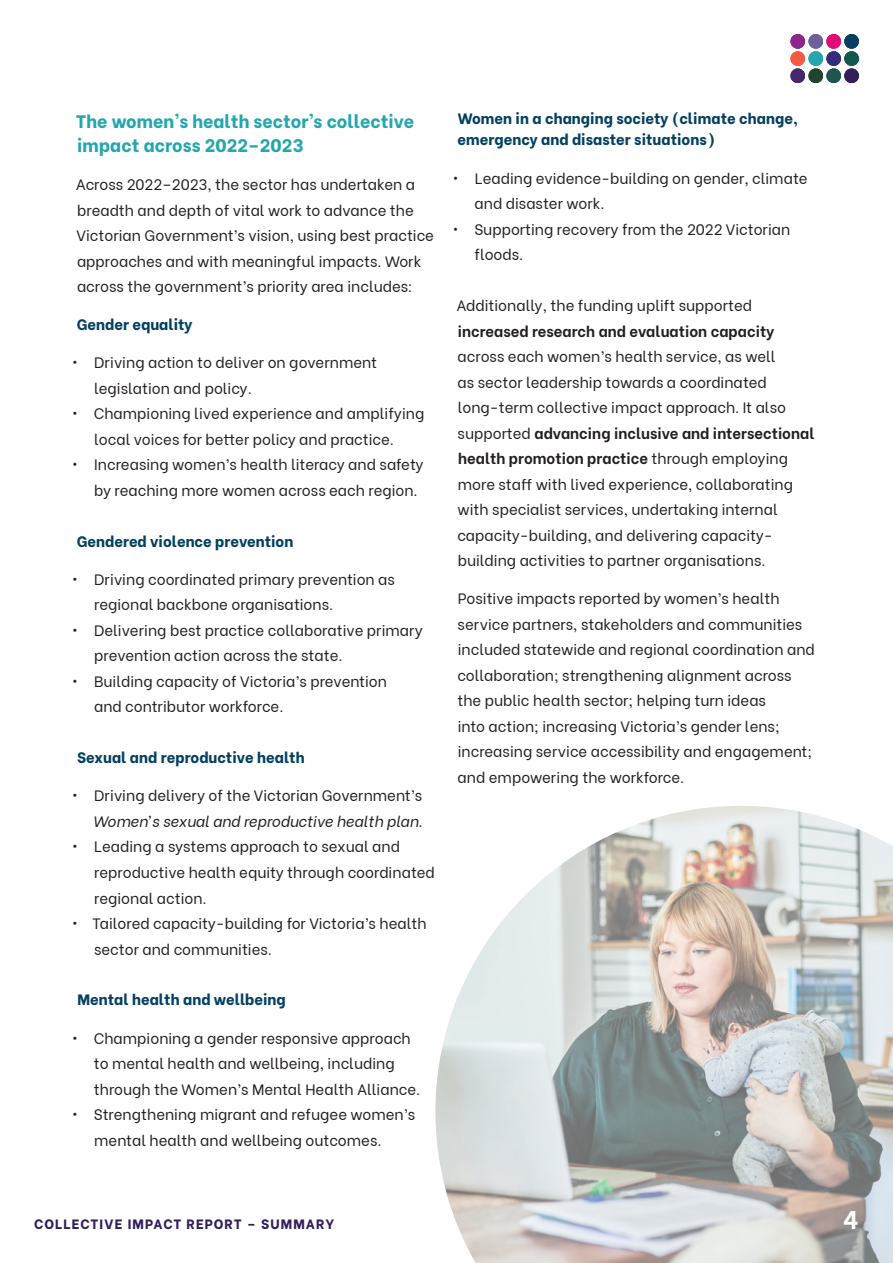
<style>
.page{position:relative;width:893px;height:1263px;background:#fff}
.page>*{position:absolute;margin:0;border:0;box-sizing:border-box;transform-origin:0 0}
.t1{font:700 25.5px "Be Vietnam";color:#fff}
.H3_WHS{font:800 18px/24px "Be Vietnam";color:#23a6ad}
.P_WHS_Paragraph_Main{font:15px/25.5px "Be Vietnam";color:#231f20}
.P_WHS_List_Paragraph{font:15px/25.5px "Be Vietnam";color:#231f20}
.H5_WHS{font:800 15px/21px "Be Vietnam";color:#034061}
.t2{font:800 13.5px "Be Vietnam";letter-spacing:.08em;color:#321f5c}
.s1{font-style:italic}
.s2{font-weight:700}
</style>
<div class="page">
<div style="left:790px;top:34px;width:15px;height:15px;background:#8d278b;border-radius:50%"></div>
<div style="left:808px;top:34px;width:15px;height:15px;background:#6a619a;border-radius:50%"></div>
<div style="left:826px;top:34px;width:15px;height:15px;background:#e30978;border-radius:50%"></div>
<div style="left:844px;top:34px;width:15px;height:15px;background:#034061;border-radius:7px"></div>
<div style="left:790px;top:51px;width:15px;height:15px;background:#f15c42;border-radius:50%"></div>
<div style="left:808px;top:51px;width:15px;height:15px;background:#23a6ad;border-radius:50%"></div>
<div style="left:826px;top:51px;width:15px;height:15px;background:#342d7b;border-radius:50%"></div>
<div style="left:844px;top:51px;width:15px;height:15px;background:#10594f;border-radius:7px"></div>
<div style="left:790px;top:68px;width:15px;height:15px;background:#47276e;border-radius:50%"></div>
<div style="left:808px;top:68px;width:15px;height:15px;background:#1f452d;border-radius:50%"></div>
<div style="left:826px;top:68px;width:15px;height:15px;background:#205451;border-radius:50%"></div>
<div style="left:844px;top:68px;width:15px;height:15px;background:#321f5c;border-radius:7px"></div>
<img style="left:435px;top:806px;width:458px;height:457px">
<h3 class="H3_WHS" style="left:76px;top:107px;width:340px">The women’s health sector’s collective impact across 2022–2023</h3>
<p class="P_WHS_Paragraph_Main" style="left:76px;top:170px;width:360px">Across 2022–2023, the sector has undertaken a breadth and depth of vital work to advance the Victorian Government’s vision, using best practice approaches and with meaningful impacts. Work across the government’s priority area includes:</p>
<h5 class="H5_WHS" style="left:77px;top:313px;width:117px">Gender equality</h5>
<p class="P_WHS_List_Paragraph" style="left:94px;top:349px;width:284px;text-indent:-22px">• Driving action to deliver on government legislation and policy.</p>
<p class="P_WHS_List_Paragraph" style="left:73px;top:400px;width:353px;text-align:center">• Championing lived experience and amplifying local voices for better policy and practice.</p>
<p class="P_WHS_List_Paragraph" style="left:94px;top:451px;width:331px;text-indent:-22px">• Increasing women’s health literacy and safety by reaching more women across each region.</p>
<h5 class="H5_WHS" style="left:77px;top:529px;width:218px">Gendered violence prevention</h5>
<p class="P_WHS_List_Paragraph" style="left:94px;top:565px;width:302px;text-indent:-22px">• Driving coordinated primary prevention as regional backbone organisations.</p>
<p class="P_WHS_List_Paragraph" style="left:94px;top:616px;width:330px;text-indent:-22px">• Delivering best practice collaborative primary prevention action across the state.</p>
<p class="P_WHS_List_Paragraph" style="left:94px;top:667px;width:295px;text-indent:-21px">• Building capacity of Victoria’s prevention and contributor workforce.</p>
<h5 class="H5_WHS" style="left:77px;top:746px;width:229px">Sexual and reproductive health</h5>
<p class="P_WHS_List_Paragraph" style="left:73px;top:782px;width:352px;text-align:right">• Driving delivery of the Victorian Government’s<br><span class="s1">Women’s sexual and reproductive health plan</span>.</p>
<p class="P_WHS_List_Paragraph" style="left:94px;top:833px;width:342px;text-indent:-22px">• Leading a systems approach to sexual and reproductive health equity through coordinated regional action.</p>
<p class="P_WHS_List_Paragraph" style="left:94px;top:909px;width:334px;text-indent:-21px">• Tailored capacity-building for Victoria’s health sector and communities.</p>
<h5 class="H5_WHS" style="left:78px;top:988px;width:210px">Mental health and wellbeing</h5>
<p class="P_WHS_List_Paragraph" style="left:94px;top:1024px;width:328px;text-indent:-21px">• Championing a gender responsive approach to mental health and wellbeing, including through the Women’s Mental Health Alliance.</p>
<p class="P_WHS_List_Paragraph" style="left:94px;top:1100px;width:323px;text-indent:-22px">• Strengthening migrant and refugee women’s mental health and wellbeing outcomes.</p>
<h5 class="H5_WHS" style="left:458px;top:107px;width:342px">Women in a changing society (climate change, emergency and disaster situations)</h5>
<p class="P_WHS_List_Paragraph" style="left:475px;top:164px;width:335px;text-indent:-21px">• Leading evidence-building on gender, climate and disaster work.</p>
<p class="P_WHS_List_Paragraph" style="left:474px;top:215px;width:318px;text-indent:-21px">• Supporting recovery from the 2022 Victorian floods.</p>
<p class="P_WHS_Paragraph_Main" style="left:456px;top:291px;width:360px">Additionally, the funding uplift supported <span class="s2">increased research and evaluation capacity </span>across each women’s health service, as well<br>as sector leadership towards a coordinated long-term collective impact approach. It also supported <span class="s2">advancing inclusive and intersectional health promotion practice</span> through employing more staff with lived experience, collaborating with specialist services, undertaking internal capacity-building, and delivering capacity&shy;building activities to partner organisations.</p>
<p class="P_WHS_Paragraph_Main" style="left:457px;top:585px;width:359px">Positive impacts reported by women’s health service partners, stakeholders and communities included statewide and regional coordination and collaboration; strengthening alignment across the public health sector; helping turn ideas<br>into action; increasing Victoria’s gender lens; increasing service accessibility and engagement; and empowering the workforce.</p>
<p class="t2" style="left:34px;top:1213px;width:302px">COLLECTIVE IMPACT REPORT – SUMMARY</p>
<h1 class="t1" style="left:843px;top:1198px;width:17px">4</h1>
</div>
